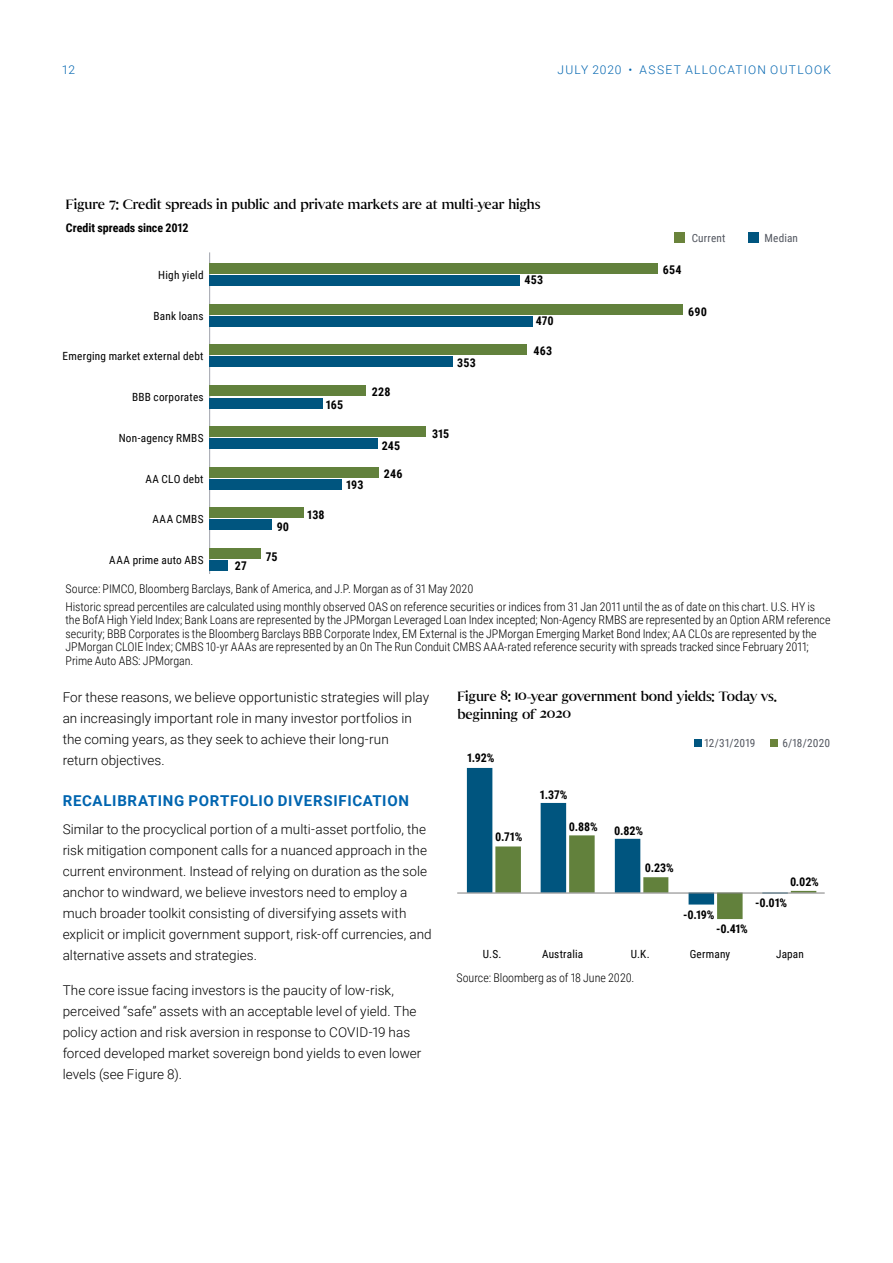
<style>
.page{position:relative;width:893px;height:1263px;background:#fff}
.page>*{position:absolute;margin:0;border:0;box-sizing:border-box;transform-origin:0 0}
.t1{font:700 15px "Roboto";letter-spacing:.045em;color:#0065b0}
.t2{font:300 13.5px/21px "Roboto";letter-spacing:.005em;color:#000}
.t3{font:13.5px/18px "Senhan";letter-spacing:-.01em;color:#000}
.t4{font:300 12px/13.5px "Roboto Condensed";letter-spacing:-.005em;color:#000}
.t5{font:700 12px "Roboto Condensed";color:#000}
.t6{font:300 12px "Roboto";letter-spacing:.105em;color:#0065b0}
.t7{font:11.25px "Roboto Condensed";letter-spacing:.02em;color:#000}
.t8{font:11.25px "Roboto Condensed";letter-spacing:.015em;color:#535760}
</style>
<div class="page">
<svg style="left:467px;top:768px;width:349px;height:151px"></svg>
<hr style="left:457px;top:893px;width:368px;height:1px;background:#7f7f7f">
<div style="left:771px;top:739px;width:7px;height:7px;background:#6a833b"></div>
<div style="left:694px;top:739px;width:7px;height:7px;background:#00557f"></div>
<hr style="left:209px;top:252px;width:1px;height:322px;background:#9fa3ac">
<div style="left:209px;top:275px;width:311px;height:11px;background:#00557f"></div>
<div style="left:209px;top:263px;width:449px;height:11px;background:#62813c"></div>
<div style="left:209px;top:316px;width:323px;height:11px;background:#00557f"></div>
<div style="left:209px;top:304px;width:474px;height:10px;background:#62813c"></div>
<div style="left:209px;top:356px;width:243px;height:11px;background:#00557f"></div>
<div style="left:209px;top:345px;width:318px;height:10px;background:#62813c"></div>
<div style="left:209px;top:398px;width:113px;height:10px;background:#00557f"></div>
<div style="left:209px;top:385px;width:157px;height:11px;background:#62813c"></div>
<div style="left:209px;top:439px;width:168px;height:10px;background:#00557f"></div>
<div style="left:209px;top:426px;width:216px;height:11px;background:#62813c"></div>
<div style="left:209px;top:479px;width:133px;height:11px;background:#00557f"></div>
<div style="left:209px;top:467px;width:169px;height:11px;background:#62813c"></div>
<div style="left:209px;top:560px;width:19px;height:11px;background:#00557f"></div>
<div style="left:209px;top:549px;width:52px;height:10px;background:#62813c"></div>
<div style="left:209px;top:519px;width:62px;height:11px;background:#00557f"></div>
<div style="left:209px;top:508px;width:95px;height:10px;background:#62813c"></div>
<div style="left:748px;top:232px;width:11px;height:11px;background:#00557f"></div>
<div style="left:674px;top:232px;width:10px;height:11px;background:#6a833b"></div>
<p class="t6" style="left:62px;top:61px;width:15px">12</p>
<p class="t6" style="left:558px;top:62px;width:275px">JULY 2020 • ASSET ALLOCATION OUTLOOK</p>
<p class="t3" style="left:66px;top:194px;width:476px">Figure 7: Credit spreads in public and private markets are at multi-year highs</p>
<p class="t5" style="left:66px;top:219px;width:124px">Credit spreads since 2012</p>
<p class="t7" style="left:158px;top:267px;width:47px">High yield</p>
<p class="t5" style="left:524px;top:272px;width:20px">453</p>
<p class="t7" style="left:153px;top:308px;width:52px">Bank loans</p>
<p class="t5" style="left:536px;top:312px;width:20px">470</p>
<p class="t7" style="left:63px;top:348px;width:143px">Emerging market external debt</p>
<p class="t5" style="left:457px;top:355px;width:20px">353</p>
<p class="t5" style="left:533px;top:343px;width:20px">463</p>
<p class="t7" style="left:132px;top:389px;width:73px">BBB corporates</p>
<p class="t5" style="left:326px;top:397px;width:19px">165</p>
<p class="t5" style="left:372px;top:383px;width:20px">228</p>
<p class="t7" style="left:119px;top:430px;width:86px">Non-agency RMBS</p>
<p class="t5" style="left:382px;top:437px;width:20px">245</p>
<p class="t5" style="left:432px;top:425px;width:19px">315</p>
<p class="t7" style="left:145px;top:471px;width:60px">AA CLO debt</p>
<p class="t5" style="left:346px;top:476px;width:19px">193</p>
<p class="t5" style="left:384px;top:466px;width:20px">246</p>
<p class="t7" style="left:152px;top:511px;width:53px">AAA CMBS</p>
<p class="t7" style="left:109px;top:552px;width:96px">AAA prime auto ABS</p>
<p class="t5" style="left:235px;top:558px;width:13px">27</p>
<p class="t5" style="left:277px;top:518px;width:14px">90</p>
<p class="t5" style="left:266px;top:549px;width:13px">75</p>
<p class="t5" style="left:307px;top:506px;width:19px">138</p>
<p class="t5" style="left:663px;top:262px;width:20px">654</p>
<p class="t8" style="left:692px;top:230px;width:35px">Current</p>
<p class="t8" style="left:764px;top:230px;width:35px">Median</p>
<p class="t5" style="left:688px;top:303px;width:20px">690</p>
<p class="t4" style="left:66px;top:580px;width:751px;line-height:17.5px">Source: PIMCO, Bloomberg Barclays, Bank of America, and J.P. Morgan as of 31 May 2020<br>Historic spread percentiles are calculated using monthly observed OAS on reference securities or indices from 31 Jan 2011 until the as of date on this chart. U.S. HY is</p>
<p class="t4" style="left:66px;top:613px;width:766px">the BofA High Yield Index; Bank Loans are represented by the JPMorgan Leveraged Loan Index incepted; Non-Agency RMBS are represented by an Option ARM reference security; BBB Corporates is the Bloomberg Barclays BBB Corporate Index, EM External is the JPMorgan Emerging Market Bond Index; AA CLOs are represented by the JPMorgan CLOIE Index; CMBS 10-yr AAAs are represented by an On The Run Conduit CMBS AAA-rated reference security with spreads tracked since February 2011; Prime Auto ABS: JPMorgan.</p>
<p class="t2" style="left:63px;top:686px;width:368px">For these reasons, we believe opportunistic strategies will play an increasingly important role in many investor portfolios in the coming years, as they seek to achieve their long-run<br>return objectives.</p>
<p class="t1" style="left:63px;top:790px;width:348px">RECALIBRATING PORTFOLIO DIVERSIFICATION</p>
<p class="t2" style="left:63px;top:818px;width:371px">Similar to the procyclical portion of a multi-asset portfolio, the risk mitigation component calls for a nuanced approach in the current environment. Instead of relying on duration as the sole anchor to windward, we believe investors need to employ a much broader toolkit consisting of diversifying assets with explicit or implicit government support, risk-off currencies, and alternative assets and strategies.</p>
<p class="t2" style="left:63px;top:979px;width:360px">The core issue facing investors is the paucity of low-risk, perceived “safe” assets with an acceptable level of yield. The policy action and risk aversion in response to COVID-19 has forced developed market sovereign bond yields to even lower levels (see Figure 8).</p>
<p class="t3" style="left:457px;top:686px;width:321px">Figure 8: 10-year government bond yields: Today vs. beginning of 2020</p>
<p class="t5" style="left:467px;top:749px;width:29px">1.92%</p>
<p class="t5" style="left:495px;top:829px;width:29px">0.71%</p>
<p class="t5" style="left:540px;top:786px;width:29px">1.37%</p>
<p class="t5" style="left:569px;top:818px;width:30px">0.88%</p>
<p class="t8" style="left:705px;top:735px;width:52px">12/31/2019</p>
<p class="t8" style="left:782px;top:735px;width:49px">6/18/2020</p>
<p class="t5" style="left:614px;top:823px;width:30px">0.82%</p>
<p class="t5" style="left:645px;top:859px;width:31px">0.23%</p>
<p class="t5" style="left:683px;top:906px;width:33px">-0.19%</p>
<p class="t5" style="left:716px;top:920px;width:33px">-0.41%</p>
<p class="t5" style="left:790px;top:873px;width:30px">0.02%</p>
<p class="t5" style="left:755px;top:895px;width:33px">-0.01%</p>
<p class="t7" style="left:483px;top:946px;width:20px">U.S.</p>
<p class="t7" style="left:542px;top:946px;width:43px">Australia</p>
<p class="t7" style="left:631px;top:946px;width:21px">U.K.</p>
<p class="t7" style="left:690px;top:946px;width:42px">Germany</p>
<p class="t7" style="left:776px;top:946px;width:29px">Japan</p>
<p class="t4" style="left:456px;top:970px;width:179px">Source: Bloomberg as of 18 June 2020.</p>
</div>
